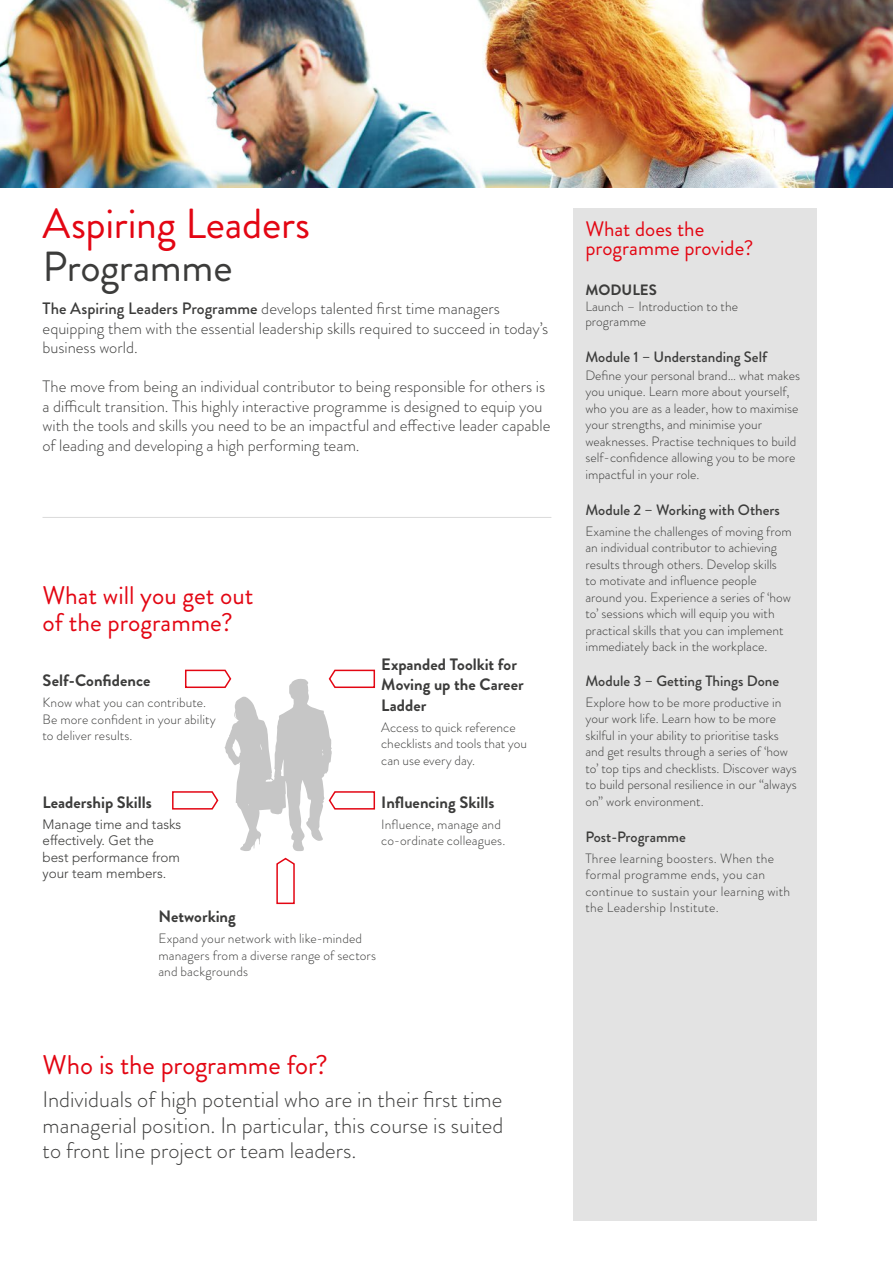
<style>
.page{position:relative;width:893px;height:1263px;background:#fff}
.page>*{position:absolute;margin:0;border:0;box-sizing:border-box;transform-origin:0 0}
.t1{font:42px "Brandon Grotesque";letter-spacing:-.005em;color:#e30613}
.t2{font:42px "Brandon Grotesque";letter-spacing:-.01em;color:#3c3c3b}
.t3{font:27px "Brandon Grotesque";letter-spacing:-.005em;color:#e30613}
.t4{font:25.5px/27px "Brandon Grotesque";color:#e30613}
.t5{font:300 22.5px/25.5px "Brandon Grotesque";color:#3c3c3b;text-align:justify}
.t6{font:21px/19.2px "Brandon Grotesque";color:#e30613}
.t7{font:300 16.5px/19.5px "Brandon Grotesque";color:#3c3c3b}
.t8{font:700 16.5px/19.5px "Brandon Grotesque";color:#3c3c3b}
.t9{font:500 15px "Brandon Grotesque";color:#3c3c3b}
.t10{font:700 15px "Brandon Grotesque";color:#3c3c3b}
.t11{font:300 13.5px/16.5px "Brandon Grotesque";color:#3c3c3b}
.t12{font:300 13.5px/16.5px "Brandon Grotesque";letter-spacing:.02em;color:#3c3c3b}
.t13{font:300 13.5px/16.5px "Avenir LT Std";color:#3c3c3b}
.s1{font-weight:500}
</style>
<div class="page">
<div style="left:573px;top:208px;width:243px;height:1012px;background:#e3e3e3"></div>
<hr style="left:43px;top:517px;width:508px;height:1px;background:#dadada">
<svg style="left:172px;top:669px;width:204px;height:182px"></svg>
<svg style="left:276px;top:857px;width:19px;height:48px"></svg>
<img style="left:0;top:0;width:893px;height:187px">
<h1 class="t1" style="left:43px;top:194px;width:269px">Aspiring Leaders</h1>
<h1 class="t2" style="left:43px;top:238px;width:192px">Programme</h1>
<p class="t7" style="left:43px;top:299px;width:507px"><span class="s1">The Aspiring Leaders Programme</span> develops talented first time managers equipping them with the essential leadership skills required to succeed in today’s business world.</p>
<p class="t7" style="left:43px;top:377px;width:509px">The move from being an individual contributor to being responsible for others is a difficult transition. This highly interactive programme is designed to equip you with the tools and skills you need to be an impactful and effective leader capable of leading and developing a high performing team.</p>
<h3 class="t4" style="left:43px;top:582px;width:212px">What will you get out of the programme?</h3>
<p class="t8" style="left:43px;top:671px;width:109px">Self-Confidence</p>
<p class="t11" style="left:43px;top:695px;width:175px">Know what you can contribute.<br>Be more confident in your ability to deliver results.</p>
<p class="t8" style="left:43px;top:792px;width:111px">Leadership Skills</p>
<p class="t13" style="left:43px;top:816px;width:140px">Manage time and tasks effectively. Get the best performance from your team members.</p>
<p class="t8" style="left:381px;top:655px;width:144px">Expanded Toolkit for<br>Moving up the Career</p>
<p class="t8" style="left:381px;top:695px;width:47px">Ladder</p>
<p class="t11" style="left:381px;top:719px;width:147px">Access to quick reference checklists and tools that you can use every day.</p>
<p class="t8" style="left:381px;top:792px;width:115px">Influencing Skills</p>
<p class="t11" style="left:381px;top:816px;width:126px">Influence, manage and co-ordinate colleagues.</p>
<p class="t8" style="left:158px;top:907px;width:79px">Networking</p>
<p class="t11" style="left:158px;top:930px;width:219px">Expand your network with like-minded managers from a diverse range of sectors and backgrounds</p>
<h2 class="t3" style="left:43px;top:1046px;width:287px">Who is the programme for?</h2>
<h3 class="t5" style="left:43px;top:1087px;width:462px">Individuals of high potential who are in their first time managerial position. In particular, this course is suited to front line project or team leaders.</h3>
<h3 class="t6" style="left:585px;top:219px;width:170px">What does the programme provide?</h3>
<p class="t10" style="left:585px;top:279px;width:73px">MODULES</p>
<p class="t11" style="left:585px;top:299px;width:154px;line-height:15px">Launch – Introduction to the programme</p>
<p class="t9" style="left:585px;top:346px;width:183px">Module 1 – Understanding Self</p>
<p class="t11" style="left:585px;top:367px;width:216px">Define your personal brand… what makes you unique. Learn more about yourself, who you are as a leader, how to maximise your strengths, and minimise your weaknesses. Practise techniques to build self-confidence allowing you to be more impactful in your role.</p>
<p class="t9" style="left:585px;top:499px;width:196px">Module 2 – Working with Others</p>
<p class="t11" style="left:585px;top:523px;width:208px">Examine the challenges of moving from an individual contributor to achieving results through others. Develop skills<br>to motivate and influence people around you. Experience a series of ‘how to’ sessions which will equip you with practical skills that you can implement immediately back in the workplace.</p>
<p class="t9" style="left:585px;top:670px;width:195px">Module 3 – Getting Things Done</p>
<p class="t11" style="left:585px;top:694px;width:213px">Explore how to be more productive in your work life. Learn how to be more skilful in your ability to prioritise tasks and get results through a series of ‘how to’ top tips and checklists. Discover ways to build personal resilience in our “always on” work environment.</p>
<p class="t9" style="left:585px;top:826px;width:102px">Post-Programme</p>
<p class="t12" style="left:585px;top:850px;width:206px">Three learning boosters. When the formal programme ends, you can continue to sustain your learning with the Leadership Institute.</p>
</div>
